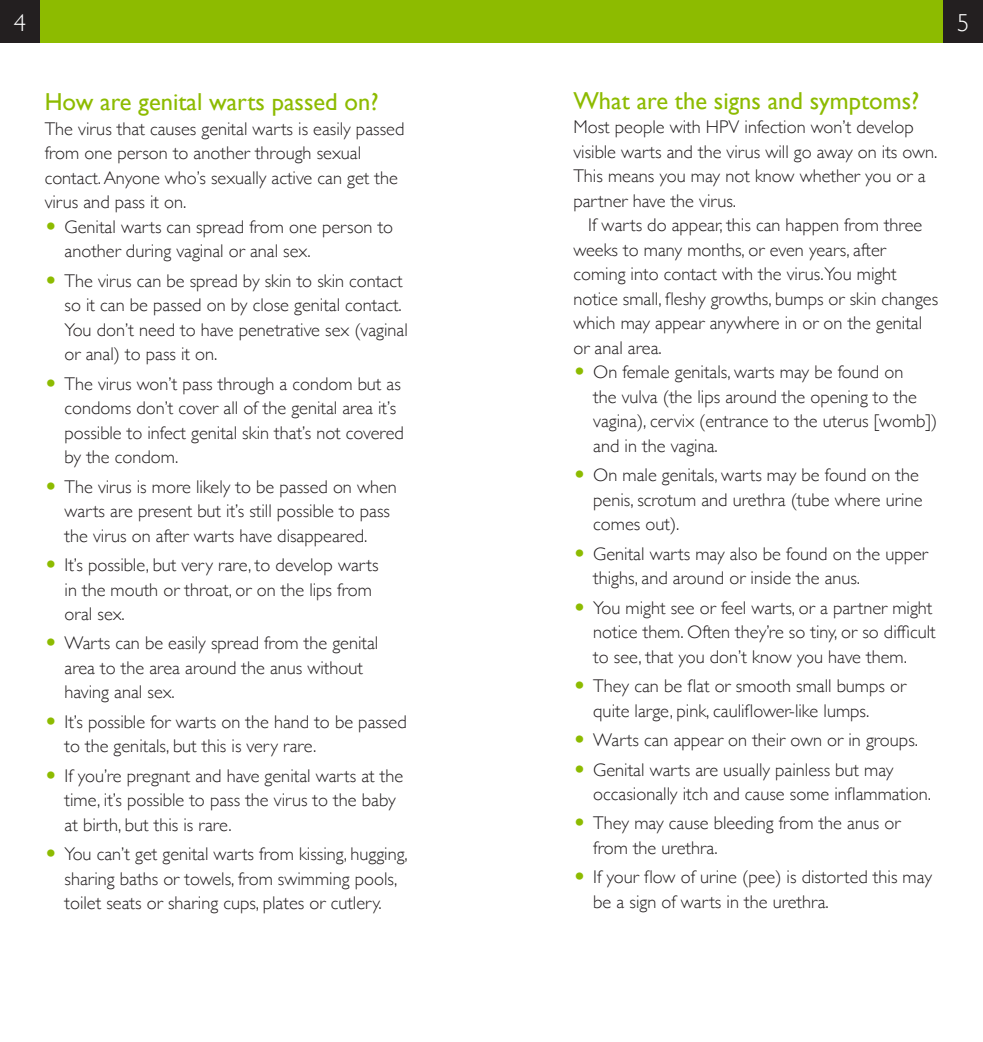
<style>
.page{position:relative;width:983px;height:1042px;background:#fff}
.page>*{position:absolute;margin:0;border:0;box-sizing:border-box;transform-origin:0 0}
.t1{font:24.5px "Gill Sans";color:#8dbb00}
.t2{font:300 24.5px "Gill Sans";color:#fff}
.t3{font:300 18.38px/24.5px "Gill Sans";color:#231f20}
.s1{font-family:"European Pi Three";font-weight:400;color:#8dbb00}
</style>
<div class="page">
<div style="left:0;top:0;width:40px;height:42px;background:#231f20"></div>
<div style="left:40px;top:0;width:451px;height:42px;background:#8dbb00"></div>
<div style="left:943px;top:0;width:39px;height:42px;background:#231f20"></div>
<div style="left:491px;top:0;width:452px;height:42px;background:#8dbb00"></div>
<h1 class="t2" style="left:14px;top:3px;width:14px">4</h1>
<h1 class="t2" style="left:956px;top:3px;width:14px">5</h1>
<h1 class="t1" style="left:45px;top:87px;width:335px">How are genital warts passed on?</h1>
<p class="t3" style="left:45px;top:116px;width:361px">The virus that causes genital warts is easily passed</p>
<p class="t3" style="left:45px;top:140px;width:318px">from one person to another through sexual</p>
<p class="t3" style="left:45px;top:165px;width:354px">contact. Anyone who’s sexually active can get the</p>
<p class="t3" style="left:45px;top:189px;width:143px">virus and pass it on.</p>
<p class="t3" style="left:45px;top:214px;width:350px"><span class="s1">O</span> Genital warts can spread from one person to</p>
<p class="t3" style="left:64px;top:238px;width:247px">another during vaginal or anal sex.</p>
<p class="t3" style="left:64px;top:267px;width:345px;text-indent:-20px"><span class="s1">O</span> The virus can be spread by skin to skin contact so it can be passed on by close genital contact.<br>You don’t need to have penetrative sex (vaginal or anal) to pass it on.</p>
<p class="t3" style="left:64px;top:370px;width:341px;text-indent:-20px"><span class="s1">O</span> The virus won’t pass through a condom but as condoms don’t cover all of the genital area it’s possible to infect genital skin that’s not covered by the condom.</p>
<p class="t3" style="left:64px;top:473px;width:334px;text-indent:-20px"><span class="s1">O</span> The virus is more likely to be passed on when warts are present but it’s still possible to pass the virus on after warts have disappeared.</p>
<p class="t3" style="left:64px;top:552px;width:315px;text-indent:-20px"><span class="s1">O</span> It’s possible, but very rare, to develop warts in the mouth or throat, or on the lips from oral sex.</p>
<p class="t3" style="left:64px;top:630px;width:315px;text-indent:-20px"><span class="s1">O</span> Warts can be easily spread from the genital area to the area around the anus without having anal sex.</p>
<p class="t3" style="left:64px;top:709px;width:343px;text-indent:-20px"><span class="s1">O</span> It’s possible for warts on the hand to be passed to the genitals, but this is very rare.</p>
<p class="t3" style="left:64px;top:763px;width:340px;text-indent:-20px"><span class="s1">O</span> If you’re pregnant and have genital warts at the time, it’s possible to pass the virus to the baby at birth, but this is rare.</p>
<p class="t3" style="left:45px;top:841px;width:364px;text-align:center"><span class="s1">O</span> You can’t get genital warts from kissing, hugging, sharing baths or towels, from swimming pools, toilet seats or sharing cups, plates or cutlery.</p>
<h1 class="t1" style="left:573px;top:86px;width:347px">What are the signs and symptoms?</h1>
<p class="t3" style="left:573px;top:114px;width:365px">Most people with HPV infection won’t develop visible warts and the virus will go away on its own.<br>This means you may not know whether you or a partner have the virus.</p>
<p class="t3" style="left:573px;top:212px;width:366px;text-indent:15px">If warts do appear, this can happen from three weeks to many months, or even years, after coming into contact with the virus.You might notice small, fleshy growths, bumps or skin changes which may appear anywhere in or on the genital or anal area.<br><span class="s1">O</span> On female genitals, warts may be found on</p>
<p class="t3" style="left:593px;top:384px;width:345px">the vulva (the lips around the opening to the vagina), cervix (entrance to the uterus [womb]) and in the vagina.</p>
<p class="t3" style="left:593px;top:462px;width:331px;text-indent:-20px"><span class="s1">O</span> On male genitals, warts may be found on the penis, scrotum and urethra (tube where urine comes out).</p>
<p class="t3" style="left:593px;top:540px;width:336px;text-indent:-20px"><span class="s1">O</span> Genital warts may also be found on the upper thighs, and around or inside the anus.</p>
<p class="t3" style="left:593px;top:594px;width:344px;text-indent:-20px"><span class="s1">O</span> You might see or feel warts, or a partner might notice them. Often they’re so tiny, or so difficult to see, that you don’t know you have them.</p>
<p class="t3" style="left:593px;top:673px;width:314px;text-indent:-20px"><span class="s1">O</span> They can be flat or smooth small bumps or quite large, pink, cauliflower-like lumps.</p>
<p class="t3" style="left:573px;top:724px;width:346px;line-height:29.4px"><span class="s1">O</span> Warts can appear on their own or in groups.<br><span class="s1">O</span> Genital warts are usually painless but may</p>
<p class="t3" style="left:573px;top:778px;width:359px;line-height:29.4px;text-indent:20px">occasionally itch and cause some inflammation.<br><span class="s1">O</span> They may cause bleeding from the anus or</p>
<p class="t3" style="left:573px;top:832px;width:360px;line-height:29.4px;text-indent:20px">from the urethra.<br><span class="s1">O</span> If your flow of urine (pee) is distorted this may</p>
<p class="t3" style="left:593px;top:889px;width:237px">be a sign of warts in the urethra.</p>
</div>
